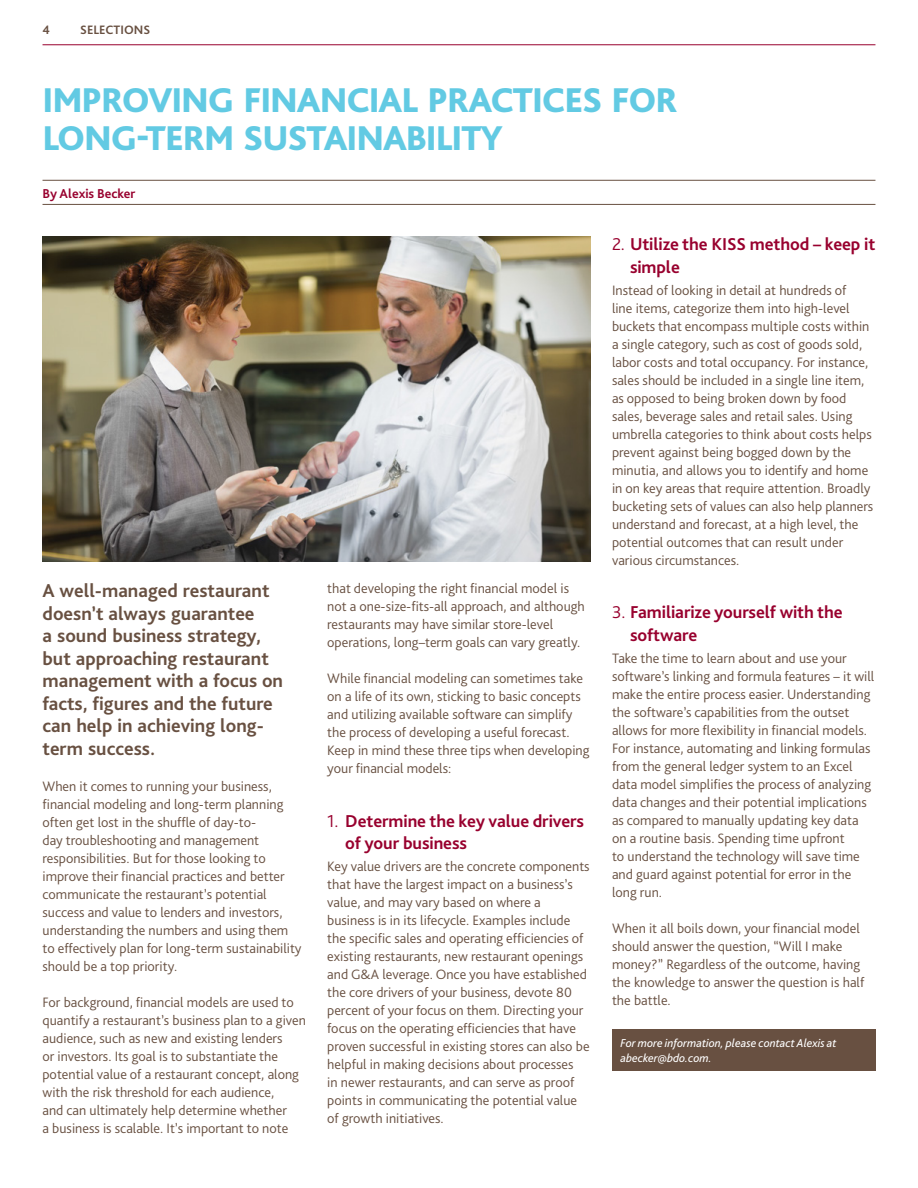
<style>
.page{position:relative;width:918px;height:1188px;background:#fff}
.page>*{position:absolute;margin:0;border:0;box-sizing:border-box;transform-origin:0 0}
.t1{font:800 36px/37.5px "Bliss Pro";letter-spacing:-.03em;color:#62cae3}
.t2{font:700 19.5px/22.5px "Bliss Pro";color:#685041}
.t3{font:700 18px/22.5px "Bliss Pro";letter-spacing:-.005em;color:#98002e}
.t4{font:300 14.25px/18px "Bliss Pro";color:#685041}
.t5{font:700 13.5px "Bliss Pro";color:#98002e}
.t6{font:700 12.75px "Bliss Pro";color:#685041}
.t7{font:italic 12px/15px "Bliss Pro";color:#fff}
.s1{font-weight:300}
</style>
<div class="page">
<hr style="left:43px;top:44px;width:832px;height:1px;background:#98002e">
<hr style="left:43px;top:180px;width:832px;height:1px;background:#685041">
<hr style="left:43px;top:204px;width:832px;height:1px;background:#685041">
<div style="left:612px;top:1029px;width:263px;height:41px;background:#685041"></div>
<img style="left:43px;top:237px;width:548px;height:325px">
<p class="t6" style="left:43px;top:22px;width:9px">4</p>
<p class="t6" style="left:80px;top:22px;width:71px">SELECTIONS</p>
<h1 class="t1" style="left:43px;top:81px;width:637px">IMPROVING FINANCIAL PRACTICES FOR<br>LONG-TERM SUSTAINABILITY</h1>
<p class="t5" style="left:43px;top:185px;width:94px">By Alexis Becker</p>
<h2 class="t2" style="left:43px;top:579px;width:242px">A well-managed restaurant doesn’t always guarantee<br>a sound business strategy, but approaching restaurant management with a focus on facts, figures and the future can help in achieving long&shy;term success.</h2>
<p class="t4" style="left:43px;top:777px;width:261px">When it comes to running your business, financial modeling and long-term planning often get lost in the shuffle of day-to-<br>day troubleshooting and management responsibilities. But for those looking to improve their financial practices and better communicate the restaurant’s potential success and value to lenders and investors, understanding the numbers and using them to effectively plan for long-term sustainability should be a top priority.</p>
<p class="t4" style="left:43px;top:993px;width:265px">For background, financial models are used to quantify a restaurant’s business plan to a given audience, such as new and existing lenders<br>or investors. Its goal is to substantiate the potential value of a restaurant concept, along with the risk threshold for each audience,<br>and can ultimately help determine whether<br>a business is scalable. It’s important to note</p>
<p class="t4" style="left:327px;top:579px;width:259px">that developing the right financial model is not a one-size-fits-all approach, and although restaurants may have similar store-level operations, long–term goals can vary greatly.</p>
<p class="t4" style="left:327px;top:669px;width:264px">While financial modeling can sometimes take on a life of its own, sticking to basic concepts and utilizing available software can simplify the process of developing a useful forecast.<br>Keep in mind these three tips when developing your financial models:</p>
<p class="t3" style="left:345px;top:809px;width:240px;text-indent:-18px"><span class="s1">1.</span> Determine the key value drivers of your business</p>
<p class="t4" style="left:327px;top:857px;width:264px">Key value drivers are the concrete components that have the largest impact on a business’s value, and may vary based on where a business is in its lifecycle. Examples include the specific sales and operating efficiencies of existing restaurants, new restaurant openings and G&amp;A leverage. Once you have established the core drivers of your business, devote 80 percent of your focus on them. Directing your focus on the operating efficiencies that have proven successful in existing stores can also be helpful in making decisions about processes<br>in newer restaurants, and can serve as proof points in communicating the potential value of growth initiatives.</p>
<p class="t3" style="left:630px;top:233px;width:247px;text-indent:-18px"><span class="s1">2.</span> Utilize the KISS method – keep it simple</p>
<p class="t4" style="left:612px;top:281px;width:263px">Instead of looking in detail at hundreds of<br>line items, categorize them into high-level buckets that encompass multiple costs within a single category, such as cost of goods sold, labor costs and total occupancy. For instance, sales should be included in a single line item, as opposed to being broken down by food sales, beverage sales and retail sales. Using umbrella categories to think about costs helps prevent against being bogged down by the minutia, and allows you to identify and home in on key areas that require attention. Broadly bucketing sets of values can also help planners understand and forecast, at a high level, the potential outcomes that can result under various circumstances.</p>
<p class="t3" style="left:630px;top:601px;width:214px;text-indent:-18px"><span class="s1">3.</span> Familiarize yourself with the software</p>
<p class="t4" style="left:612px;top:649px;width:264px">Take the time to learn about and use your software’s linking and formula features – it will make the entire process easier. Understanding the software’s capabilities from the outset allows for more flexibility in financial models.<br>For instance, automating and linking formulas from the general ledger system to an Excel data model simplifies the process of analyzing data changes and their potential implications as compared to manually updating key data on a routine basis. Spending time upfront<br>to understand the technology will save time and guard against potential for error in the long run.</p>
<p class="t4" style="left:612px;top:919px;width:254px">When it all boils down, your financial model should answer the question, “Will I make money?” Regardless of the outcome, having the knowledge to answer the question is half the battle.</p>
<p class="t7" style="left:621px;top:1035px;width:218px">For more information, please contact Alexis at abecker@bdo.com.</p>
</div>
